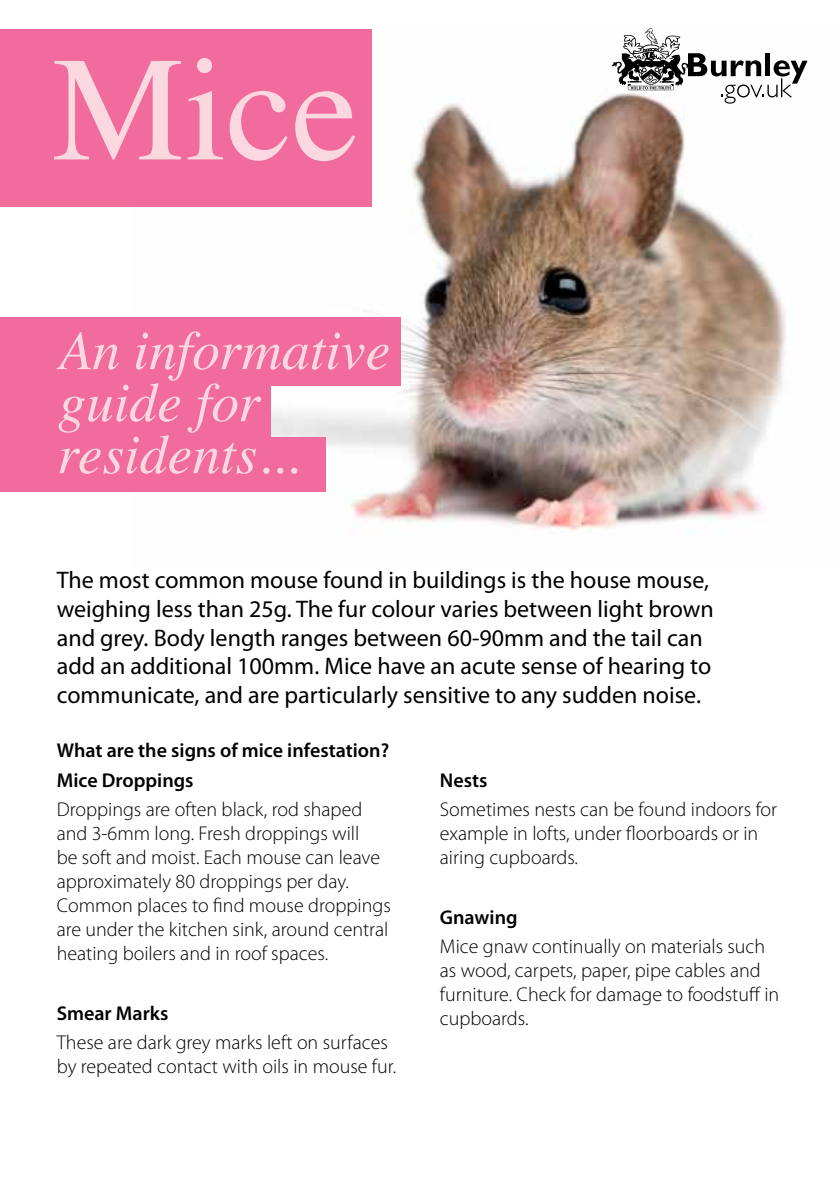
<style>
.page{position:relative;width:840px;height:1191px;background:#fff}
.page>*{position:absolute;margin:0;border:0;box-sizing:border-box;transform-origin:0 0}
.t1{font:148.8px "Times";color:#fbd7e0}
.t2{font:italic 55.6px/52px "Times";color:#fbd7e0}
.t3{font:24px/28.8px "Myriad Pro";color:#000}
.t4{font:300 20px/24px "Myriad Pro";color:#000}
.t5{font:600 20px/29.6px "Myriad Pro";color:#000}
</style>
<div class="page">
<img style="left:132px;top:29px;width:676px;height:504px">
<div style="left:0;top:317px;width:400px;height:69px;background:#f16b9c"></div>
<div style="left:0;top:29px;width:371px;height:178px;background:#f16b9c"></div>
<div style="left:0;top:357px;width:270px;height:80px;background:#f16b9c"></div>
<div style="left:0;top:437px;width:325px;height:54px;background:#f16b9c"></div>
<svg style="left:611px;top:28px;width:196px;height:76px"></svg>
<h1 class="t1" style="left:52px;top:-30px;width:307px">Mice</h1>
<h2 class="t2" style="left:58px;top:321px;width:333px">An informative guide for residents...</h2>
<p class="t3" style="left:57px;top:566px;width:658px">The most common mouse found in buildings is the house mouse, weighing less than 25g. The fur colour varies between light brown and grey. Body length ranges between 60-90mm and the tail can add an additional 100mm. Mice have an acute sense of hearing to communicate, and are particularly sensitive to any sudden noise.</p>
<p class="t5" style="left:57px;top:735px;width:334px">What are the signs of mice infestation?<br>Mice Droppings</p>
<p class="t4" style="left:57px;top:798px;width:335px">Droppings are often black, rod shaped and 3-6mm long. Fresh droppings will<br>be soft and moist. Each mouse can leave approximately 80 droppings per day.<br>Common places to find mouse droppings are under the kitchen sink, around central heating boilers and in roof spaces.</p>
<p class="t5" style="left:439px;top:765px;width:49px">Nests</p>
<p class="t4" style="left:439px;top:798px;width:338px">Sometimes nests can be found indoors for example in lofts, under floorboards or in airing cupboards.</p>
<p class="t5" style="left:439px;top:902px;width:79px">Gnawing</p>
<p class="t4" style="left:439px;top:935px;width:341px">Mice gnaw continually on materials such as wood, carpets, paper, pipe cables and furniture. Check for damage to foodstuff in cupboards.</p>
<p class="t5" style="left:57px;top:998px;width:113px">Smear Marks</p>
<p class="t4" style="left:57px;top:1031px;width:341px">These are dark grey marks left on surfaces by repeated contact with oils in mouse fur.</p>
</div>
